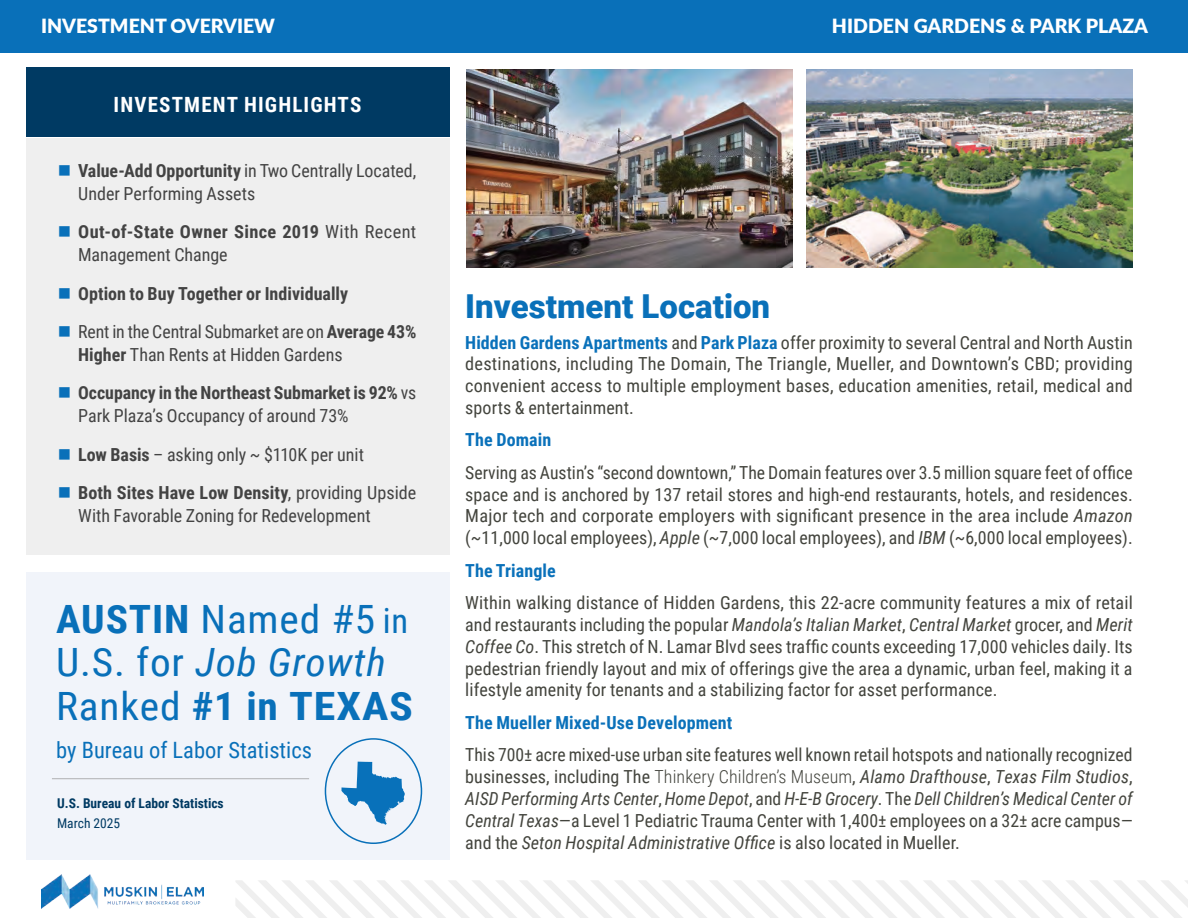
<style>
.page{position:relative;width:1188px;height:918px;background:#fff}
.page>*{position:absolute;margin:0;border:0;box-sizing:border-box;transform-origin:0 0}
.t1{font:39px/43.5px "Roboto Condensed";letter-spacing:.02em;color:#0970b9;scale:1.06 1}
.t2{font:900 33px "Roboto";color:#0970b9}
.t3{font:22.5px "Roboto Condensed";color:#0970b9}
.t4{font:700 21px "Roboto Condensed";letter-spacing:.055em;color:#fff}
.t5{font:900 19.5px "Lato";color:#fff}
.t6{font:18px/21.8px "Roboto Condensed";letter-spacing:.005em;color:#43443d;text-align:justify}
.t7{font:18px/22.5px "Roboto Condensed";color:#434343}
.t8{font:700 18px/22.5px "Roboto Condensed";color:#434343}
.t9{font:700 18px/22.5px "Roboto Condensed";letter-spacing:.02em;color:#434343}
.t10{font:700 18px "Roboto Condensed";letter-spacing:.005em;color:#0a71ba}
.t11{font:700 13.5px "Roboto Condensed";color:#003a63}
.t12{font:13.5px "Roboto Condensed";color:#003a63}
.s1{color:#0970b9}
.s2{font-weight:700}
.s3{font-weight:400}
.s4{font-size:34.5px}
.s5{font-style:italic}
.s6{font-weight:700;color:#0a71ba}
.s7{font-weight:300}
</style>
<div class="page">
<svg style="left:236px;top:880px;width:952px;height:38px"></svg>
<div style="left:0;top:0;width:1188px;height:53px;background:#0970b9"></div>
<div style="left:26px;top:138px;width:423px;height:417px;background:#efefef"></div>
<div style="left:26px;top:68px;width:423px;height:69px;background:#003a63"></div>
<img style="left:41px;top:875px;width:162px;height:33px">
<div style="left:26px;top:572px;width:423px;height:288px;background:#f1f4fa"></div>
<hr style="left:52px;top:778px;width:257px;height:1px;background:#afb0b1">
<img style="left:806px;top:69px;width:327px;height:199px">
<img style="left:467px;top:69px;width:326px;height:199px">
<div style="left:325px;top:738px;width:97px;height:106px;border:2px solid #0970b9;border-radius:50%"></div>
<svg style="left:342px;top:762px;width:63px;height:63px"></svg>
<p class="t5" style="left:41px;top:12px;width:236px">INVESTMENT OVERVIEW</p>
<p class="t4" style="left:114px;top:90px;width:249px">INVESTMENT HIGHLIGHTS</p>
<p class="t7" style="left:78px;top:159px;width:340px;text-indent:-20px"><span class="s1">■</span> <span class="s2">Value-Add Opportunity</span> in Two Centrally Located,<br>Under Performing Assets</p>
<p class="t9" style="left:78px;top:220px;width:340px;text-indent:-20px"><span class="s1">■</span> Out-of-State Owner Since 2019 <span class="s3">With Recent<br>Management Change</span></p>
<p class="t8" style="left:58px;top:281px;width:292px"><span class="s1">■</span> Option to Buy Together or Individually</p>
<p class="t7" style="left:78px;top:320px;width:340px;text-indent:-20px"><span class="s1">■</span> Rent in the Central Submarket are on <span class="s2">Average 43%<br>Higher</span> Than Rents at Hidden Gardens</p>
<p class="t8" style="left:78px;top:381px;width:340px;text-indent:-20px"><span class="s1">■</span> Occupancy in the Northeast Submarket is 92% <span class="s3">vs<br>Park Plaza’s Occupancy of around 73%</span></p>
<p class="t7" style="left:58px;top:442px;width:308px"><span class="s1">■</span> <span class="s2">Low Basis</span> – asking only ~ $110K per unit</p>
<p class="t7" style="left:78px;top:481px;width:340px;text-indent:-20px"><span class="s1">■</span> <span class="s2">Both Sites Have Low Density</span>, providing Upside<br>With Favorable Zoning for Redevelopment</p>
<h1 class="t1" style="left:56px;top:596px;width:338px"><span class="s2">AUSTIN</span> Named #5 <span class="s4">in<br></span>U.S. for <span class="s5">Job Growth<br></span>Ranked <span class="s2">#1 in TEXAS</span></h1>
<p class="t3" style="left:56px;top:734px;width:257px">by Bureau of Labor Statistics</p>
<p class="t11" style="left:57px;top:794px;width:168px">U.S. Bureau of Labor Statistics</p>
<p class="t12" style="left:57px;top:813px;width:65px">March 2025</p>
<p class="t5" style="left:832px;top:11px;width:318px">HIDDEN GARDENS &amp; PARK PLAZA</p>
<h2 class="t2" style="left:465px;top:283px;width:306px">Investment Location</h2>
<p class="t6" style="left:465px;top:331px;width:669px"><span class="s6">Hidden Gardens Apartments</span> and <span class="s6">Park Plaza</span> offer proximity to several Central and North Austin destinations, including The Domain, The Triangle, Mueller, and Downtown’s CBD; providing convenient access to multiple employment bases, education amenities, retail, medical and sports &amp; entertainment.</p>
<p class="t10" style="left:465px;top:427px;width:87px">The Domain</p>
<p class="t6" style="left:465px;top:461px;width:669px">Serving as Austin’s “second downtown,” The Domain features over 3.5 million square feet of office space and is anchored by 137 retail stores and high-end restaurants, hotels, and residences.<br>Major tech and corporate employers with significant presence in the area include <span class="s5">Amazon </span>(~11,000 local employees), <span class="s5">Apple</span> (~7,000 local employees), and <span class="s5">IBM</span> (~6,000 local employees).</p>
<p class="t10" style="left:465px;top:558px;width:92px">The Triangle</p>
<p class="t6" style="left:465px;top:591px;width:669px">Within walking distance of Hidden Gardens, this 22-acre community features a mix of retail and restaurants including the popular <span class="s5">Mandola’s Italian Market</span>, <span class="s5">Central Market</span> grocer, and <span class="s5">Merit Coffee Co</span>. This stretch of N. Lamar Blvd sees traffic counts exceeding 17,000 vehicles daily. Its pedestrian friendly layout and mix of offerings give the area a dynamic, urban feel, making it a lifestyle amenity for tenants and a stabilizing factor for asset performance.</p>
<p class="t10" style="left:465px;top:710px;width:269px">The Mueller Mixed-Use Development</p>
<p class="t6" style="left:465px;top:743px;width:669px">This 700± acre mixed-use urban site features well known retail hotspots and nationally recognized businesses, including The <span class="s7">Thinkery Children’s Museum</span>, <span class="s5">Alamo Drafthouse</span>, <span class="s5">Texas Film Studios</span>, <span class="s5">AISD Performing Arts Center</span>, <span class="s5">Home Depot</span>, and <span class="s5">H-E-B Grocery</span>. The <span class="s5">Dell Children’s Medical Center of Central Texas</span>—a Level 1 Pediatric Trauma Center with 1,400± employees on a 32± acre campus— and the <span class="s5">Seton Hospital Administrative Office</span> is also located in Mueller.</p>
</div>
